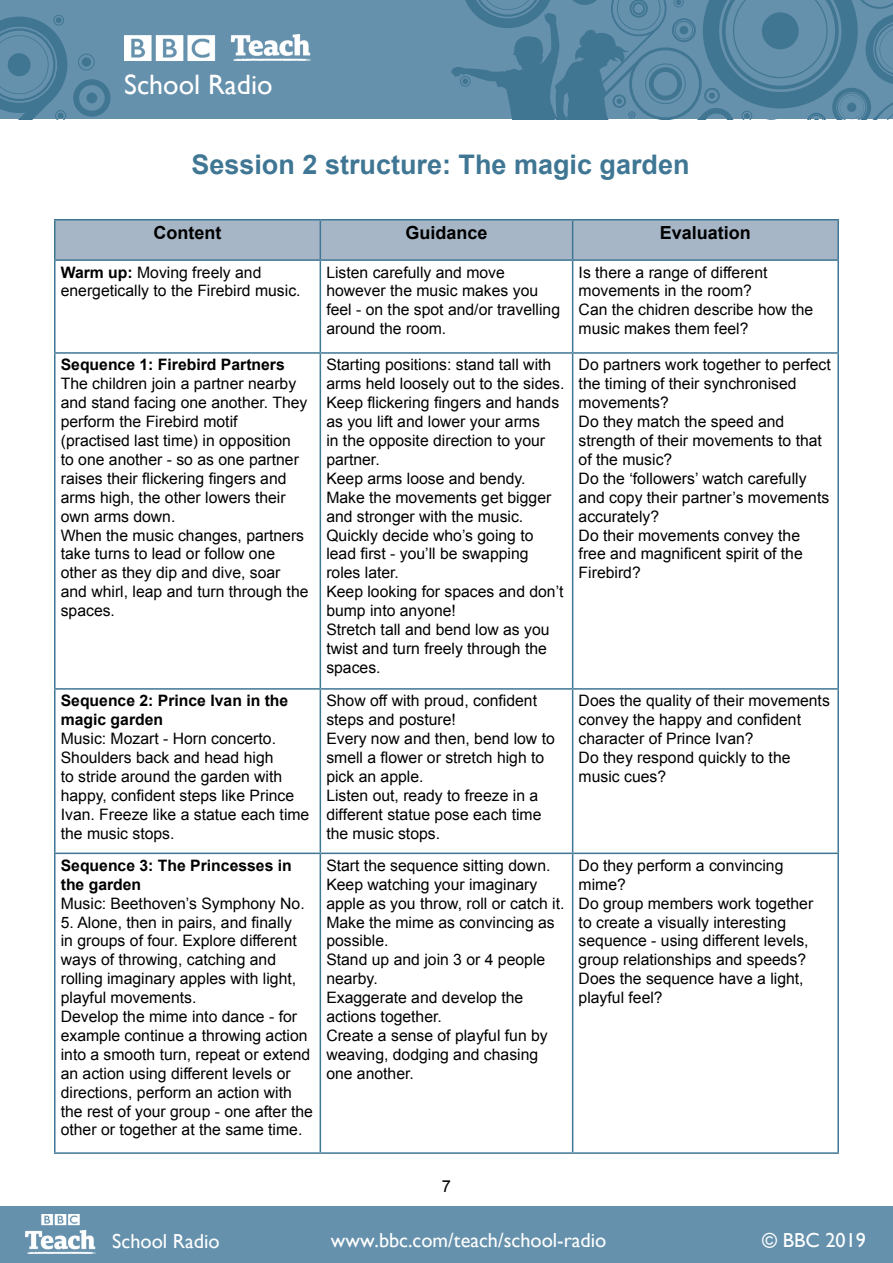
<style>
.page{position:relative;width:893px;height:1263px;background:#fff}
.page>*{position:absolute;margin:0;border:0;box-sizing:border-box;transform-origin:0 0}
.t1{font:28.05px "Gill Sans";color:#fff}
.t2{font:700 27px "Arial";color:#3f7693}
.t3{font:20.25px "Gill Sans";color:#fff}
.t4{font:700 18px "Arial";color:#000}
.t5{font:16.5px "Arial";color:#000}
.t6{font:15.75px/18.9px "Arial";color:#000}
.t7{font:700 15.75px/18.9px "Arial";color:#000}
.s1{font-weight:700}
</style>
<div class="page">
<div style="left:0;top:1207px;width:893px;height:56px;background:#6591ad"></div>
<div style="left:0;top:0;width:893px;height:119px;background:#6591ad"></div>
<svg style="left:310px;top:0;width:583px;height:120px"></svg>
<svg style="left:0;top:15px;width:111px;height:104px"></svg>
<img style="left:25px;top:1214px;width:70px;height:39px">
<img style="left:125px;top:34px;width:185px;height:27px">
<div style="left:56px;top:220px;width:781px;height:39px;background:#a7b6c6"></div>
<hr style="left:54px;top:219px;width:266px;height:1px;background:#3f7693">
<hr style="left:54px;top:220px;width:2px;height:39px;background:#3f7693">
<hr style="left:320px;top:219px;width:253px;height:1px;background:#3f7693">
<hr style="left:320px;top:220px;width:1px;height:39px;background:#3f7693">
<hr style="left:573px;top:219px;width:266px;height:1px;background:#3f7693">
<hr style="left:572px;top:220px;width:1px;height:39px;background:#3f7693">
<hr style="left:837px;top:220px;width:2px;height:39px;background:#3f7693">
<hr style="left:54px;top:259px;width:266px;height:2px;background:#3f7693">
<hr style="left:54px;top:261px;width:2px;height:91px;background:#3f7693">
<hr style="left:320px;top:259px;width:253px;height:2px;background:#3f7693">
<hr style="left:320px;top:261px;width:1px;height:91px;background:#3f7693">
<hr style="left:573px;top:259px;width:266px;height:2px;background:#3f7693">
<hr style="left:572px;top:261px;width:1px;height:91px;background:#3f7693">
<hr style="left:837px;top:261px;width:2px;height:91px;background:#3f7693">
<hr style="left:54px;top:352px;width:266px;height:2px;background:#3f7693">
<hr style="left:54px;top:354px;width:2px;height:334px;background:#3f7693">
<hr style="left:320px;top:352px;width:253px;height:2px;background:#3f7693">
<hr style="left:320px;top:354px;width:1px;height:334px;background:#3f7693">
<hr style="left:573px;top:352px;width:266px;height:2px;background:#3f7693">
<hr style="left:572px;top:354px;width:1px;height:334px;background:#3f7693">
<hr style="left:837px;top:354px;width:2px;height:334px;background:#3f7693">
<hr style="left:54px;top:688px;width:266px;height:2px;background:#3f7693">
<hr style="left:54px;top:690px;width:2px;height:162px;background:#3f7693">
<hr style="left:320px;top:688px;width:253px;height:2px;background:#3f7693">
<hr style="left:320px;top:690px;width:1px;height:162px;background:#3f7693">
<hr style="left:573px;top:688px;width:266px;height:2px;background:#3f7693">
<hr style="left:572px;top:690px;width:1px;height:162px;background:#3f7693">
<hr style="left:837px;top:690px;width:2px;height:162px;background:#3f7693">
<hr style="left:54px;top:852px;width:266px;height:2px;background:#3f7693">
<hr style="left:54px;top:854px;width:2px;height:298px;background:#3f7693">
<hr style="left:320px;top:852px;width:253px;height:2px;background:#3f7693">
<hr style="left:320px;top:854px;width:1px;height:298px;background:#3f7693">
<hr style="left:573px;top:852px;width:266px;height:2px;background:#3f7693">
<hr style="left:572px;top:854px;width:1px;height:298px;background:#3f7693">
<hr style="left:837px;top:854px;width:2px;height:298px;background:#3f7693">
<hr style="left:54px;top:1152px;width:266px;height:2px;background:#3f7693">
<hr style="left:320px;top:1152px;width:253px;height:2px;background:#3f7693">
<hr style="left:573px;top:1152px;width:266px;height:2px;background:#3f7693">
<h1 class="t1" style="left:124px;top:68px;width:150px">School Radio</h1>
<h2 class="t2" style="left:191px;top:147px;width:500px">Session 2 structure: The magic garden</h2>
<p class="t4" style="left:154px;top:221px;width:69px">Content</p>
<p class="t4" style="left:405px;top:221px;width:84px">Guidance</p>
<p class="t4" style="left:660px;top:221px;width:93px">Evaluation</p>
<p class="t6" style="left:61px;top:263px;width:241px"><span class="s1">Warm up:</span> Moving freely and energetically to the Firebird music.</p>
<p class="t6" style="left:326px;top:263px;width:235px">Listen carefully and move however the music makes you feel - on the spot and/or travelling around the room.</p>
<p class="t6" style="left:579px;top:263px;width:236px">Is there a range of different movements in the room?<br>Can the chidren describe how the music makes them feel?</p>
<p class="t7" style="left:61px;top:356px;width:226px">Sequence 1: Firebird Partners</p>
<p class="t6" style="left:61px;top:374px;width:249px">The children join a partner nearby and stand facing one another. They perform the Firebird motif (practised last time) in opposition<br>to one another - so as one partner raises their flickering fingers and arms high, the other lowers their own arms down.<br>When the music changes, partners take turns to lead or follow one other as they dip and dive, soar and whirl, leap and turn through the spaces.</p>
<p class="t6" style="left:326px;top:356px;width:240px">Starting positions: stand tall with arms held loosely out to the sides.<br>Keep flickering fingers and hands as you lift and lower your arms<br>in the opposite direction to your partner.<br>Keep arms loose and bendy.<br>Make the movements get bigger and stronger with the music.<br>Quickly decide who’s going to lead first - you’ll be swapping roles later.<br>Keep looking for spaces and don’t bump into anyone!<br>Stretch tall and bend low as you twist and turn freely through the spaces.</p>
<p class="t6" style="left:579px;top:356px;width:254px">Do partners work together to perfect the timing of their synchronised movements?<br>Do they match the speed and strength of their movements to that of the music?<br>Do the ‘followers’ watch carefully and copy their partner’s movements accurately?<br>Do their movements convey the free and magnificent spirit of the<br>Firebird?</p>
<p class="t7" style="left:61px;top:692px;width:229px">Sequence 2: Prince Ivan in the magic garden</p>
<p class="t6" style="left:61px;top:729px;width:250px">Music: Mozart - Horn concerto.<br>Shoulders back and head high<br>to stride around the garden with happy, confident steps like Prince<br>Ivan. Freeze like a statue each time the music stops.</p>
<p class="t7" style="left:61px;top:856px;width:233px">Sequence 3: The Princesses in the garden</p>
<p class="t6" style="left:61px;top:894px;width:245px">Music: Beethoven’s Symphony No.</p>
<p class="t6" style="left:61px;top:913px;width:254px">5. Alone, then in pairs, and finally<br>in groups of four. Explore different ways of throwing, catching and rolling imaginary apples with light, playful movements.<br>Develop the mime into dance - for example continue a throwing action into a smooth turn, repeat or extend an action using different levels or directions, perform an action with the rest of your group - one after the other or together at the same time.</p>
<p class="t6" style="left:326px;top:691px;width:230px">Show off with proud, confident steps and posture!<br>Every now and then, bend low to smell a flower or stretch high to pick an apple.<br>Listen out, ready to freeze in a different statue pose each time the music stops.</p>
<p class="t6" style="left:579px;top:691px;width:253px">Does the quality of their movements convey the happy and confident character of Prince Ivan?<br>Do they respond quickly to the music cues?</p>
<p class="t6" style="left:326px;top:856px;width:240px">Start the sequence sitting down.<br>Keep watching your imaginary apple as you throw, roll or catch it.<br>Make the mime as convincing as possible.<br>Stand up and join 3 or 4 people nearby.<br>Exaggerate and develop the actions together.<br>Create a sense of playful fun by weaving, dodging and chasing one another.</p>
<p class="t6" style="left:579px;top:856px;width:236px">Do they perform a convincing mime?<br>Do group members work together to create a visually interesting sequence - using different levels, group relationships and speeds?<br>Does the sequence have a light, playful feel?</p>
<p class="t5" style="left:442px;top:1176px;width:11px">7</p>
<p class="t3" style="left:112px;top:1229px;width:109px">School Radio</p>
<p class="t3" style="left:331px;top:1228px;width:277px">www.bbc.com/teach/school-radio</p>
<p class="t3" style="left:762px;top:1228px;width:105px">© BBC 2019</p>
</div>
